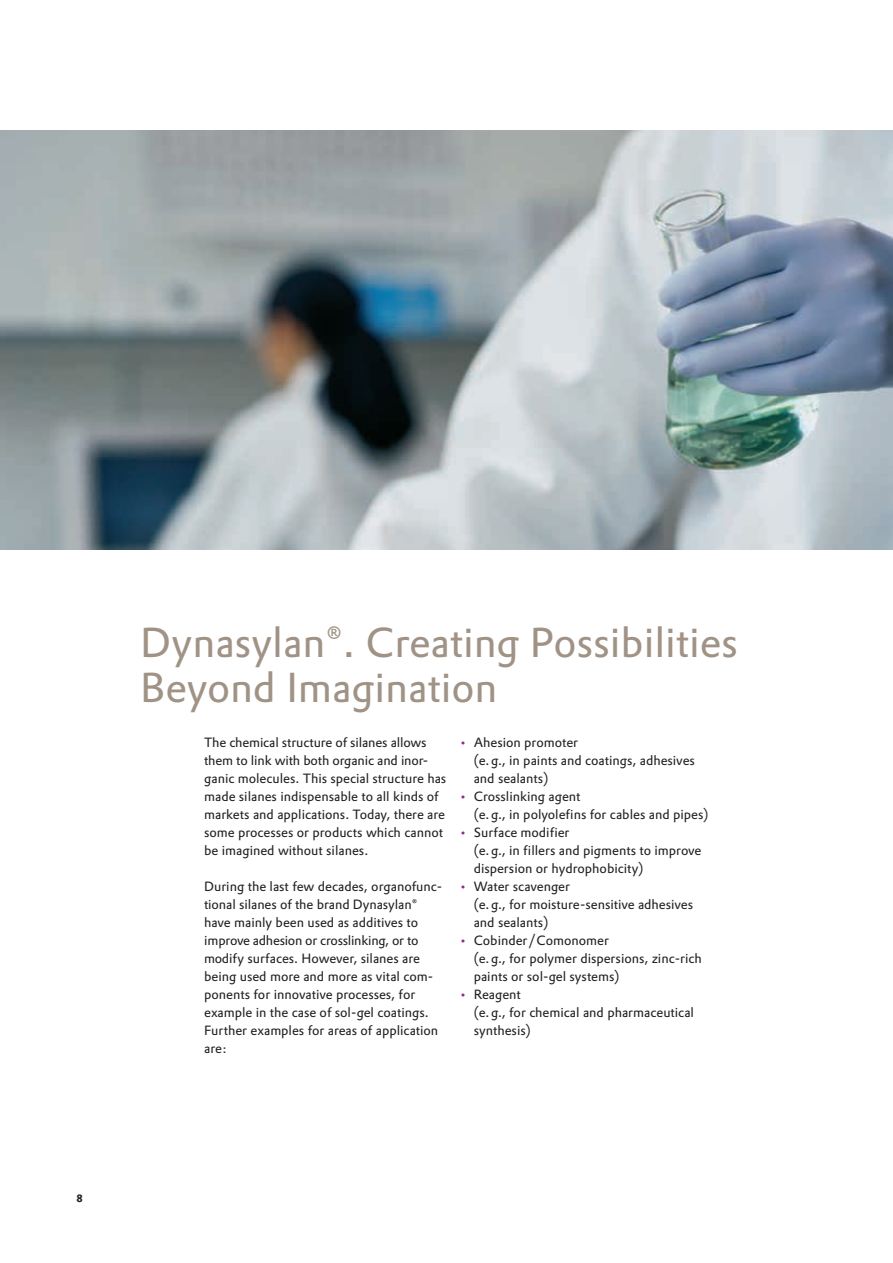
<style>
.page{position:relative;width:893px;height:1263px;background:#fff}
.page>*{position:absolute;margin:0;border:0;box-sizing:border-box;transform-origin:0 0}
.t1{font:40.95px/45px "Evonik Prokyon";color:#a09386}
.t2{font:13.2px/18px "Evonik Prokyon";color:#231f20}
.t3{font:700 10.5px "Evonik Prokyon";color:#231f20}
.s1{color:#95268f}
</style>
<div class="page">
<img style="left:0;top:131px;width:893px;height:418px">
<p class="t3" style="left:77px;top:1190px;width:8px">8</p>
<h1 class="t1" style="left:140px;top:617px;width:599px">Dynasylan®. Creating Possibilities<br>Beyond Imagination</h1>
<p class="t2" style="left:204px;top:733px;width:244px">The chemical structure of silanes allows them to link with both organic and inor&shy;ganic molecules. This special structure has made silanes indispensable to all kinds of markets and applications. Today, there are some processes or products which cannot be imagined without silanes.</p>
<p class="t2" style="left:204px;top:876px;width:240px">During the last few decades, organofunc&shy;tional silanes of the brand Dynasylan® have mainly been used as additives to improve adhesion or crosslinking, or to modify surfaces. However, silanes are being used more and more as vital com&shy;ponents for innovative processes, for example in the case of sol-gel coatings.<br>Further examples for areas of application are:</p>
<p class="t2" style="left:474px;top:732px;width:223px;text-indent:-14px"><span class="s1">•</span> Ahesion promoter<br>(e.g., in paints and coatings, adhesives and sealants)</p>
<p class="t2" style="left:474px;top:786px;width:236px;text-indent:-14px"><span class="s1">•</span> Crosslinking agent<br>(e.g., in polyolefins for cables and pipes)</p>
<p class="t2" style="left:474px;top:822px;width:229px;text-indent:-14px"><span class="s1">•</span> Surface modifier<br>(e.g., in fillers and pigments to improve dispersion or hydrophobicity)</p>
<p class="t2" style="left:474px;top:876px;width:221px;text-indent:-14px"><span class="s1">•</span> Water scavenger<br>(e.g., for moisture-sensitive adhesives and sealants)</p>
<p class="t2" style="left:474px;top:930px;width:229px;text-indent:-14px"><span class="s1">•</span> Cobinder/Comonomer<br>(e.g., for polymer dispersions, zinc-rich paints or sol-gel systems)</p>
<p class="t2" style="left:474px;top:984px;width:222px;text-indent:-14px"><span class="s1">•</span> Reagent<br>(e.g., for chemical and pharmaceutical synthesis)</p>
</div>
